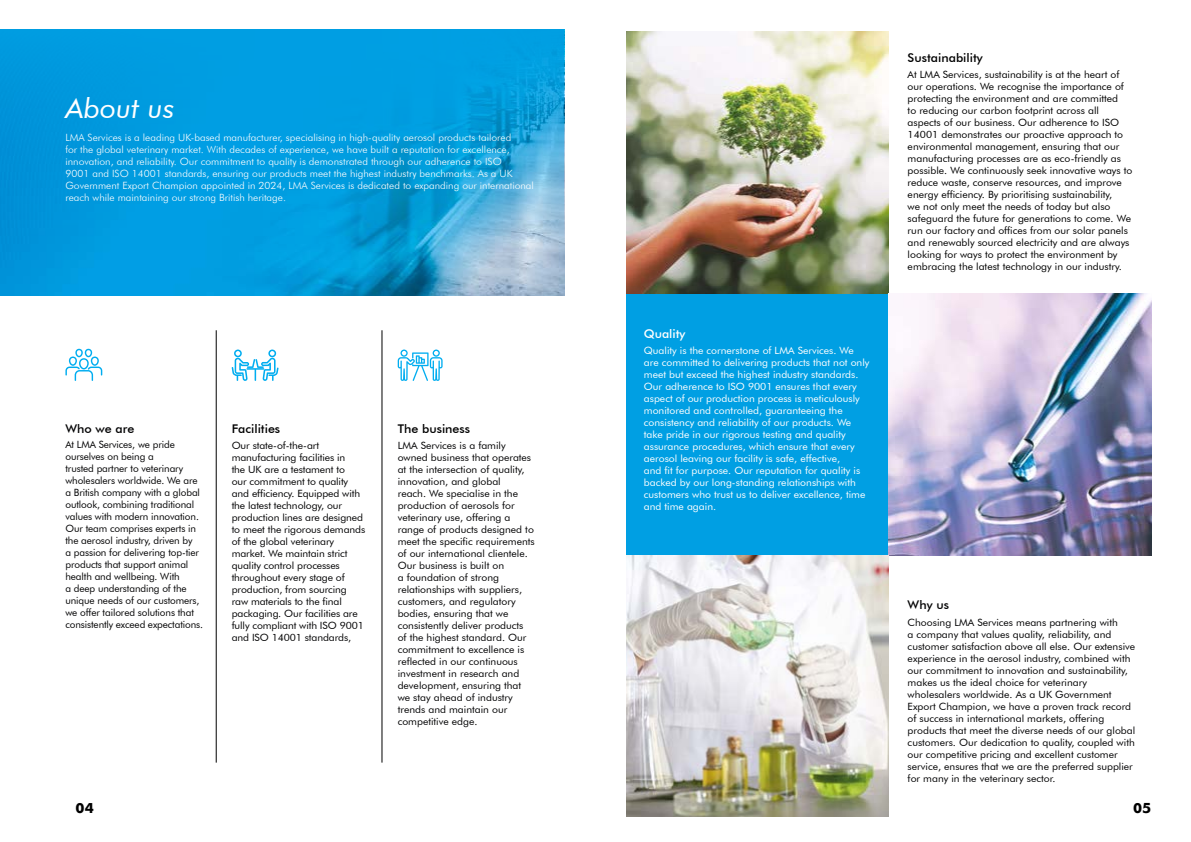
<style>
.page{position:relative;width:1191px;height:842px;background:#fff}
.page>*{position:absolute;margin:0;border:0;box-sizing:border-box;transform-origin:0 0}
.t1{font:italic 28px "Futura BT";color:#fff;scale:1.04 1}
.t2{font:700 14px "Futura";color:#000;scale:1.04 1}
.t3{font:500 12px "Futura BT";color:#000;scale:1.04 1}
.t4{font:500 12px "Futura BT";color:#020203;scale:1.04 1}
.t5{font:500 12px "Futura BT";color:#fff;scale:1.04 1}
.t6{font:10px/12px "Futura BT";color:#020203;scale:1.04 1}
.t7{font:10px/12px "Futura BT";color:#000;scale:1.04 1}
.t8{font:10px/12px "Futura BT";color:#fff;scale:1.04 1}
.t9{font:300 10px/12px "Futura BT";color:#fff;scale:1.04 1}
.t10{font:10px/12px "Futura BT";color:#020203}
</style>
<div class="page">
<img style="left:0;top:263px;width:564px;height:32px">
<svg style="left:0;top:29px;width:564px;height:234px;background:#0b9ede"></svg>
<div style="left:626px;top:293px;width:263px;height:263px;background:#009fe3"></div>
<img style="left:626px;top:31px;width:263px;height:262px">
<img style="left:889px;top:293px;width:262px;height:263px">
<img style="left:626px;top:556px;width:263px;height:260px">
<hr style="left:216px;top:330px;width:1px;height:433px;background:#000">
<hr style="left:382px;top:330px;width:1px;height:433px;background:#000">
<svg style="left:65px;top:349px;width:37px;height:32px"></svg>
<svg style="left:398px;top:350px;width:44px;height:31px"></svg>
<svg style="left:232px;top:350px;width:46px;height:31px"></svg>
<h1 class="t1" style="left:65px;top:91px;width:107px">About us</h1>
<p class="t9" style="left:65px;top:131px;width:452px">LMA Services is a leading UK-based manufacturer, specialising in high-quality aerosol products tailored<br>for the global veterinary market. With decades of experience, we have built a reputation for excellence, innovation, and reliability. Our commitment to quality is demonstrated through our adherence to ISO<br>9001 and ISO 14001 standards, ensuring our products meet the highest industry benchmarks. As a UK Government Export Champion appointed in 2024, LMA Services is dedicated to expanding our international reach while maintaining our strong British heritage.</p>
<p class="t4" style="left:65px;top:422px;width:68px">Who we are</p>
<p class="t10" style="left:65px;top:438px;width:139px">At LMA Services, we pride ourselves on being a<br>trusted partner to veterinary wholesalers worldwide. We are a British company with a global outlook, combining traditional values with modern innovation.<br>Our team comprises experts in the aerosol industry, driven by<br>a passion for delivering top-tier products that support animal health and wellbeing. With<br>a deep understanding of the unique needs of our customers, we offer tailored solutions that consistently exceed expectations.</p>
<p class="t3" style="left:232px;top:422px;width:48px">Facilities</p>
<p class="t6" style="left:232px;top:440px;width:130px">Our state-of-the-art manufacturing facilities in<br>the UK are a testament to<br>our commitment to quality and efficiency. Equipped with the latest technology, our production lines are designed to meet the rigorous demands of the global veterinary market. We maintain strict quality control processes throughout every stage of production, from sourcing raw materials to the final packaging. Our facilities are fully compliant with ISO 9001 and ISO 14001 standards,</p>
<p class="t3" style="left:398px;top:422px;width:71px">The business</p>
<p class="t6" style="left:398px;top:440px;width:133px">LMA Services is a family owned business that operates at the intersection of quality, innovation, and global<br>reach. We specialise in the production of aerosols for veterinary use, offering a range of products designed to meet the specific requirements of our international clientele.<br>Our business is built on<br>a foundation of strong relationships with suppliers, customers, and regulatory bodies, ensuring that we consistently deliver products of the highest standard. Our commitment to excellence is reflected in our continuous investment in research and development, ensuring that we stay ahead of industry trends and maintain our competitive edge.</p>
<p class="t5" style="left:644px;top:327px;width:41px">Quality</p>
<p class="t8" style="left:644px;top:345px;width:218px">Quality is the cornerstone of LMA Services. We are committed to delivering products that not only meet but exceed the highest industry standards.<br>Our adherence to ISO 9001 ensures that every aspect of our production process is meticulously monitored and controlled, guaranteeing the consistency and reliability of our products. We take pride in our rigorous testing and quality assurance procedures, which ensure that every aerosol leaving our facility is safe, effective,<br>and fit for purpose. Our reputation for quality is backed by our long-standing relationships with customers who trust us to deliver excellence, time and time again.</p>
<p class="t3" style="left:907px;top:50px;width:74px">Sustainability</p>
<p class="t7" style="left:907px;top:68px;width:218px">At LMA Services, sustainability is at the heart of our operations. We recognise the importance of protecting the environment and are committed<br>to reducing our carbon footprint across all aspects of our business. Our adherence to ISO 14001 demonstrates our proactive approach to environmental management, ensuring that our manufacturing processes are as eco-friendly as possible. We continuously seek innovative ways to reduce waste, conserve resources, and improve energy efficiency. By prioritising sustainability,<br>we not only meet the needs of today but also safeguard the future for generations to come. We run our factory and offices from our solar panels and renewably sourced electricity and are always looking for ways to protect the environment by embracing the latest technology in our industry.</p>
<p class="t4" style="left:907px;top:598px;width:41px">Why us</p>
<p class="t6" style="left:907px;top:616px;width:220px">Choosing LMA Services means partnering with<br>a company that values quality, reliability, and customer satisfaction above all else. Our extensive experience in the aerosol industry, combined with our commitment to innovation and sustainability, makes us the ideal choice for veterinary wholesalers worldwide. As a UK Government Export Champion, we have a proven track record of success in international markets, offering products that meet the diverse needs of our global customers. Our dedication to quality, coupled with our competitive pricing and excellent customer service, ensures that we are the preferred supplier for many in the veterinary sector.</p>
<h2 class="t2" style="left:76px;top:797px;width:19px">04</h2>
<h2 class="t2" style="left:1133px;top:798px;width:19px">05</h2>
</div>
